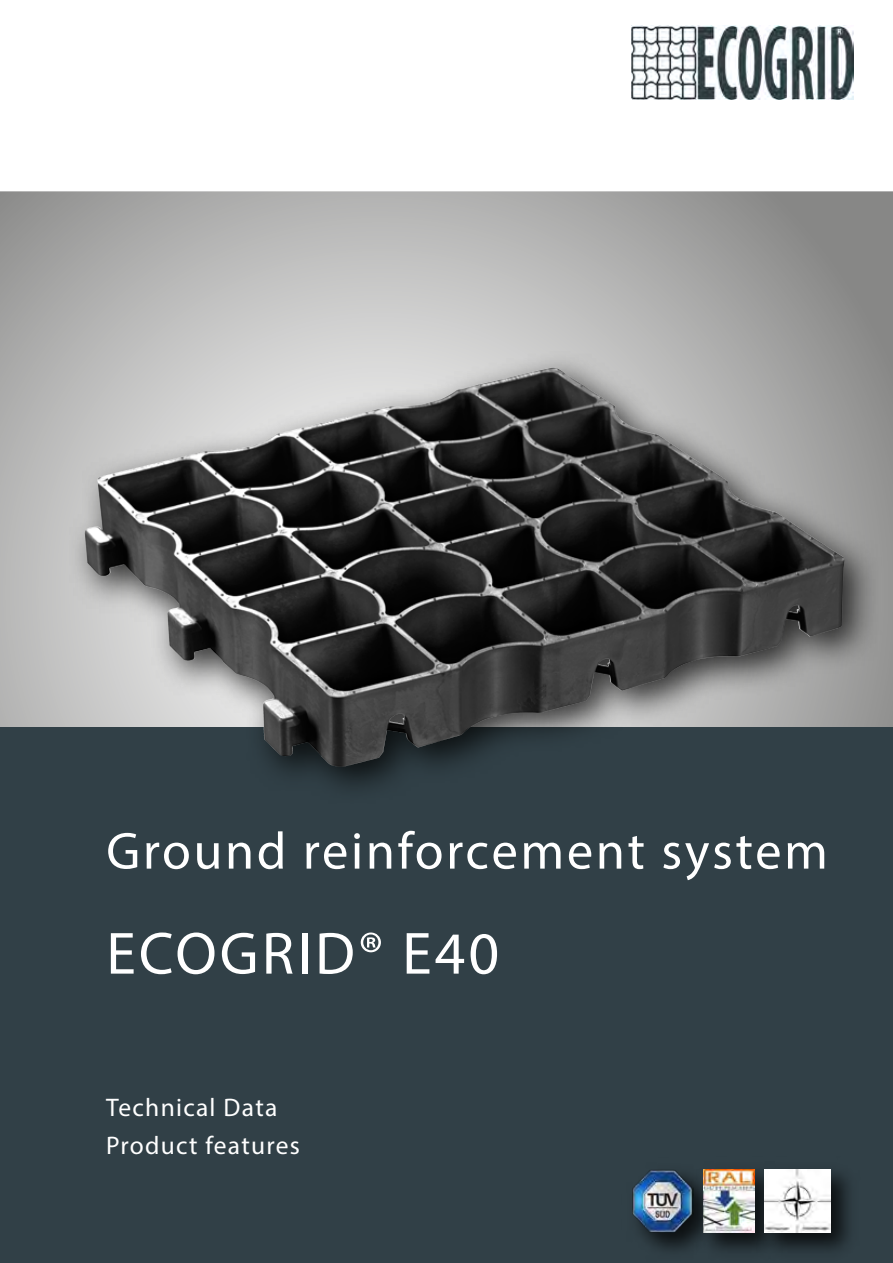
<style>
.page{position:relative;width:893px;height:1263px;background:#fff}
.page>*{position:absolute;margin:0;border:0;box-sizing:border-box;transform-origin:0 0}
.t1{font:60px "Myriad Pro";letter-spacing:.05em;color:#fff}
.t2{font:300 52.5px "Myriad Pro";letter-spacing:.05em;color:#fff}
.t3{font:300 25.5px/37.5px "Myriad Pro";letter-spacing:.05em;color:#fff}
</style>
<div class="page">
<svg style="left:0;top:191px;width:893px;height:536px;background:#b0b0af"></svg>
<div style="left:0;top:727px;width:893px;height:536px;background:#314047"></div>
<svg style="left:68px;top:351px;width:814px;height:436px;background:#606263"></svg>
<img style="left:397px;top:368px;width:152px;height:38px">
<img style="left:632px;top:25px;width:222px;height:75px">
<img style="left:632px;top:1169px;width:60px;height:65px">
<img style="left:692px;top:1168px;width:60px;height:89px">
<img style="left:704px;top:1170px;width:48px;height:62px">
<img style="left:752px;top:1169px;width:97px;height:82px">
<img style="left:765px;top:1170px;width:65px;height:62px">
<h2 class="t2" style="left:106px;top:819px;width:723px">Ground reinforcement system</h2>
<h1 class="t1" style="left:106px;top:916px;width:394px">ECOGRID® E40</h1>
<p class="t3" style="left:106px;top:1088px;width:195px">Technical Data<br>Product features</p>
</div>
